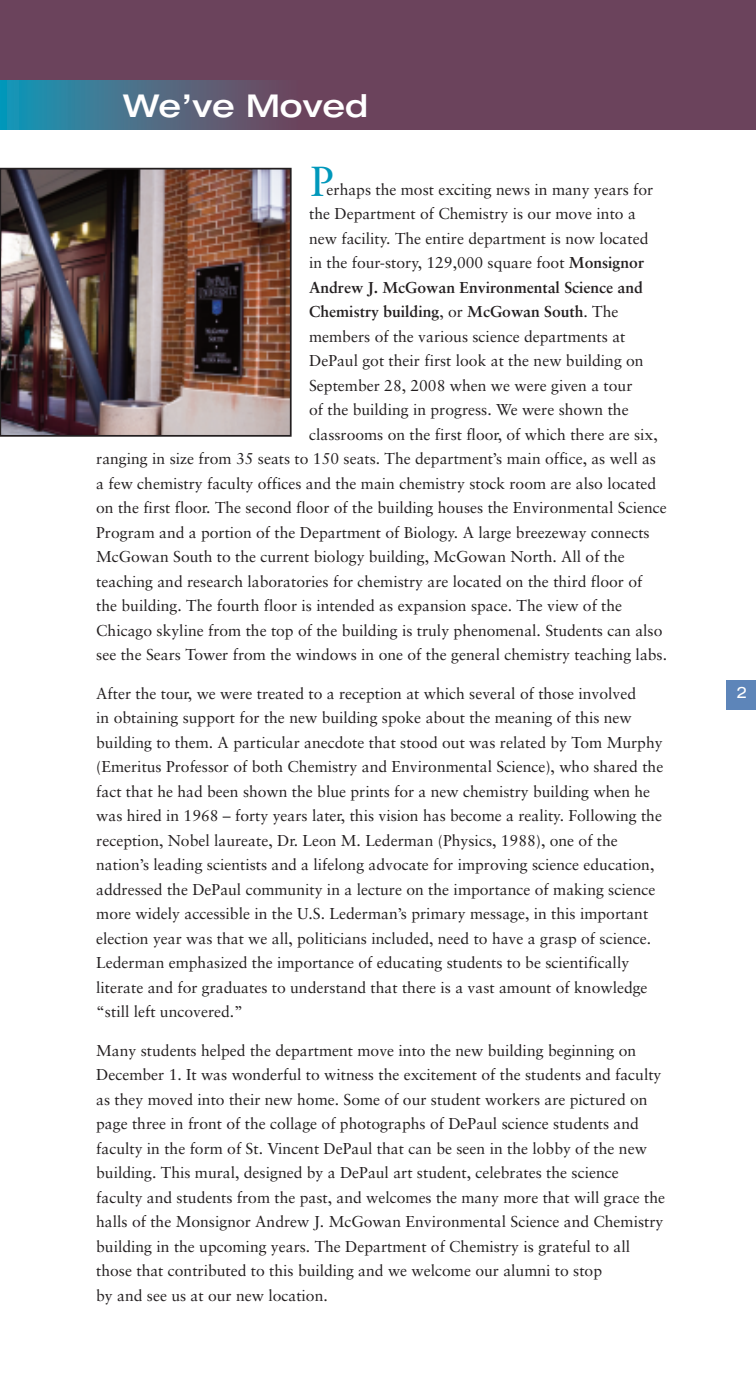
<style>
.page{position:relative;width:756px;height:1386px;background:#fff}
.page>*{position:absolute;margin:0;border:0;box-sizing:border-box;transform-origin:0 0}
.t1{font:42px "Sabon";color:#0098bb}
.t2{font:500 expanded 31.5px "Helvetica Neue";color:#fff}
.t3{font:15.75px/24.5px "Sabon";color:#231f20}
.t4{font:700 15.75px "Sabon";color:#231f20}
.t5{font:expanded 15.75px "Helvetica Neue";color:#fff}
.s1{font-weight:700}
.s2{font-weight:400}
</style>
<div class="page">
<img style="left:3px;top:171px;width:286px;height:263px">
<div style="left:0;top:168px;width:292px;height:269px;border:2px solid #231f20"></div>
<div style="left:0;top:0;width:756px;height:129px;background:#6b435c"></div>
<div style="left:0;top:80px;width:297px;height:49px;background:linear-gradient(to right,#1898b7,#78455a)"></div>
<div style="left:727px;top:680px;width:29px;height:30px;background:#5d85b9"></div>
<h2 class="t2" style="left:123px;top:94px;width:246px">We’ve Moved</h2>
<h1 class="t1" style="left:310px;top:164px;width:25px">P</h1>
<p class="t3" style="left:327px;top:178px;width:328px">erhaps the most exciting news in many years for</p>
<p class="t3" style="left:309px;top:203px;width:328px">the Department of Chemistry is our move into a</p>
<p class="t3" style="left:309px;top:227px;width:341px">new facility. The entire department is now located</p>
<p class="t3" style="left:309px;top:252px;width:337px">in the four-story, 129,000 square foot <span class="s1">Monsignor</span></p>
<p class="t4" style="left:309px;top:281px;width:335px">Andrew J. McGowan Environmental Science and</p>
<p class="t4" style="left:309px;top:305px;width:311px">Chemistry building<span class="s2">, or</span> McGowan South<span class="s2">. The</span></p>
<p class="t3" style="left:309px;top:325px;width:318px">members of the various science departments at</p>
<p class="t3" style="left:309px;top:350px;width:336px">DePaul got their first look at the new building on</p>
<p class="t3" style="left:309px;top:374px;width:325px">September 28, 2008 when we were given a tour</p>
<p class="t3" style="left:309px;top:399px;width:321px">of the building in progress. We were shown the</p>
<p class="t3" style="left:309px;top:423px;width:350px">classrooms on the first floor, of which there are six,</p>
<p class="t3" style="left:96px;top:448px;width:561px">ranging in size from 35 seats to 150 seats. The department’s main office, as well as</p>
<p class="t3" style="left:96px;top:472px;width:562px">a few chemistry faculty offices and the main chemistry stock room are also located</p>
<p class="t3" style="left:96px;top:497px;width:572px">on the first floor. The second floor of the building houses the Environmental Science</p>
<p class="t3" style="left:96px;top:521px;width:555px">Program and a portion of the Department of Biology. A large breezeway connects</p>
<p class="t3" style="left:96px;top:546px;width:530px">McGowan South to the current biology building, McGowan North. All of the</p>
<p class="t3" style="left:96px;top:570px;width:548px">teaching and research laboratories for chemistry are located on the third floor of</p>
<p class="t3" style="left:96px;top:595px;width:528px">the building. The fourth floor is intended as expansion space. The view of the</p>
<p class="t3" style="left:96px;top:619px;width:568px">Chicago skyline from the top of the building is truly phenomenal. Students can also</p>
<p class="t3" style="left:96px;top:644px;width:572px">see the Sears Tower from the windows in one of the general chemistry teaching labs.</p>
<p class="t3" style="left:96px;top:682px;width:569px">After the tour, we were treated to a reception at which several of those involved<br>in obtaining support for the new building spoke about the meaning of this new building to them. A particular anecdote that stood out was related by Tom Murphy (Emeritus Professor of both Chemistry and Environmental Science), who shared the fact that he had been shown the blue prints for a new chemistry building when he was hired in 1968 – forty years later, this vision has become a reality. Following the reception, Nobel laureate, Dr. Leon M. Lederman (Physics, 1988), one of the nation’s leading scientists and a lifelong advocate for improving science education, addressed the DePaul community in a lecture on the importance of making science more widely accessible in the U.S. Lederman’s primary message, in this important election year was that we all, politicians included, need to have a grasp of science.<br>Lederman emphasized the importance of educating students to be scientifically literate and for graduates to understand that there is a vast amount of knowledge “still left uncovered.”</p>
<p class="t3" style="left:96px;top:1039px;width:570px">Many students helped the department move into the new building beginning on December 1. It was wonderful to witness the excitement of the students and faculty as they moved into their new home. Some of our student workers are pictured on page three in front of the collage of photographs of DePaul science students and faculty in the form of St. Vincent DePaul that can be seen in the lobby of the new building. This mural, designed by a DePaul art student, celebrates the science faculty and students from the past, and welcomes the many more that will grace the halls of the Monsignor Andrew J. McGowan Environmental Science and Chemistry building in the upcoming years. The Department of Chemistry is grateful to all those that contributed to this building and we welcome our alumni to stop<br>by and see us at our new location.</p>
<p class="t5" style="left:737px;top:687px;width:12px">2</p>
</div>
